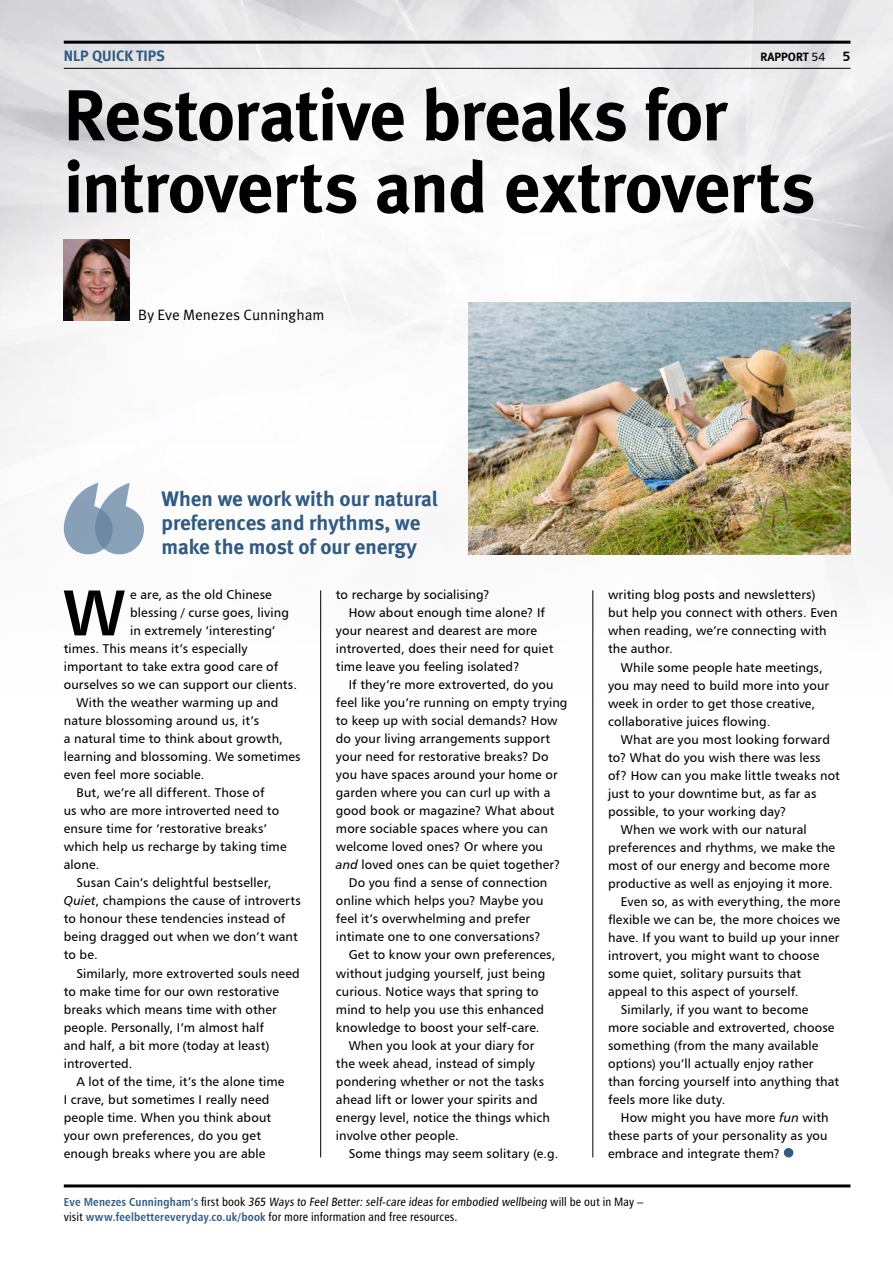
<style>
.page{position:relative;width:893px;height:1263px;background:#fff}
.page>*{position:absolute;margin:0;border:0;box-sizing:border-box;transform-origin:0 0}
.t1{font:700 72px/72px "Meta";letter-spacing:-.01em;color:#000}
.t2{font:64.65px "Humanist 777 BT Bold B";color:#000}
.t3{font:700 21px/24px "Meta";color:#305b83}
.t4{font:15px "Meta Normal LF";color:#000}
.t5{font:700 15px "Meta";color:#305b83}
.t6{font:13.5px "Humanist 777 BT Bold B";color:#000}
.t7{font:12.75px/18px "Humanist 777 BT Roman B";letter-spacing:.01em;color:#000}
.t8{font:12px/15px "Humanist 777 BT Roman Condensed B";letter-spacing:.015em;color:#000}
.t9{font:700 12px "Meta";color:#000}
.s1{font-family:"Humanist 777 BT Roman B";font-weight:400}
.s2{font-family:"Humanist 777 BT Italic B"}
.s3{font-family:"Humanist 777 BT Bold Condensed B";font-size:11.7px;color:#305b83}
</style>
<div class="page">
<img style="left:0;top:0;width:893px;height:698px">
<img style="left:64px;top:239px;width:66px;height:81px">
<img style="left:469px;top:302px;width:381px;height:252px">
<hr style="left:64px;top:41px;width:786px;height:3px;background:#000">
<hr style="left:64px;top:68px;width:786px;height:1px;background:#000">
<hr style="left:64px;top:1184px;width:786px;height:3px;background:#000">
<hr style="left:320px;top:590px;width:1px;height:567px;background:#000">
<hr style="left:592px;top:590px;width:1px;height:567px;background:#000">
<div style="left:784px;top:1148px;width:9px;height:9px;background:#305b83;border-radius:50%"></div>
<svg style="left:63px;top:483px;width:82px;height:72px"></svg>
<p class="t5" style="left:64px;top:47px;width:101px">NLP Quick Ti ps</p>
<p class="t9" style="left:760px;top:50px;width:66px">RApport <span class="s1">54</span></p>
<p class="t6" style="left:842px;top:48px;width:10px">5</p>
<h1 class="t1" style="left:64px;top:78px;width:753px">Restorative breaks for introverts and extroverts</h1>
<p class="t4" style="left:138px;top:306px;width:188px">By Eve Menezes Cunningham</p>
<h3 class="t3" style="left:162px;top:487px;width:278px">When we work with our natural preferences and rhythms, we make the most of our energy</h3>
<h2 class="t2" style="left:63px;top:572px;width:64px">W</h2>
<p class="t7" style="left:130px;top:586px;width:143px">e are, as the old Chinese</p>
<p class="t7" style="left:130px;top:604px;width:160px">blessing / curse goes, living</p>
<p class="t7" style="left:130px;top:622px;width:147px">in extremely ‘interesting’</p>
<p class="t7" style="left:64px;top:640px;width:185px">times. This means it’s especially</p>
<p class="t7" style="left:64px;top:658px;width:216px">important to take extra good care of</p>
<p class="t7" style="left:64px;top:676px;width:235px">ourselves so we can support our clients.</p>
<p class="t7" style="left:77px;top:694px;width:203px">With the weather warming up and</p>
<p class="t7" style="left:64px;top:712px;width:197px">nature blossoming around us, it’s</p>
<p class="t7" style="left:64px;top:730px;width:221px">a natural time to think about growth,</p>
<p class="t7" style="left:64px;top:748px;width:238px">learning and blossoming. We sometimes</p>
<p class="t7" style="left:64px;top:766px;width:142px">even feel more sociable.</p>
<p class="t7" style="left:77px;top:784px;width:190px">But, we’re all different. Those of</p>
<p class="t7" style="left:64px;top:802px;width:217px">us who are more introverted need to</p>
<p class="t7" style="left:64px;top:820px;width:205px">ensure time for ‘restorative breaks’</p>
<p class="t7" style="left:64px;top:838px;width:224px">which help us recharge by taking time</p>
<p class="t7" style="left:64px;top:856px;width:37px">alone.</p>
<p class="t7" style="left:77px;top:874px;width:196px">Susan Cain’s delightful bestseller,</p>
<p class="t7" style="left:64px;top:892px;width:238px"><span class="s2">Quiet</span>, champions the cause of introverts</p>
<p class="t7" style="left:64px;top:910px;width:223px">to honour these tendencies instead of</p>
<p class="t7" style="left:64px;top:928px;width:235px">being dragged out when we don’t want</p>
<p class="t7" style="left:64px;top:946px;width:35px">to be.</p>
<p class="t7" style="left:77px;top:964px;width:225px">Similarly, more extroverted souls need</p>
<p class="t7" style="left:64px;top:982px;width:217px">to make time for our own restorative</p>
<p class="t7" style="left:64px;top:1000px;width:215px">breaks which means time with other</p>
<p class="t7" style="left:64px;top:1018px;width:202px">people. Personally, I’m almost half</p>
<p class="t7" style="left:64px;top:1036px;width:207px">and half, a bit more (today at least)</p>
<p class="t7" style="left:64px;top:1054px;width:70px">introverted.</p>
<p class="t7" style="left:77px;top:1072px;width:209px">A lot of the time, it’s the alone time</p>
<p class="t7" style="left:64px;top:1090px;width:207px">I crave, but sometimes I really need</p>
<p class="t7" style="left:64px;top:1108px;width:209px">people time. When you think about</p>
<p class="t7" style="left:64px;top:1126px;width:199px">your own preferences, do you get</p>
<p class="t7" style="left:64px;top:1144px;width:203px">enough breaks where you are able</p>
<p class="t7" style="left:336px;top:586px;width:155px">to recharge by socialising?</p>
<p class="t7" style="left:349px;top:604px;width:198px">How about enough time alone? If</p>
<p class="t7" style="left:336px;top:622px;width:203px">your nearest and dearest are more</p>
<p class="t7" style="left:336px;top:640px;width:219px">introverted, does their need for quiet</p>
<p class="t7" style="left:336px;top:658px;width:185px">time leave you feeling isolated?</p>
<p class="t7" style="left:349px;top:676px;width:206px">If they’re more extroverted, do you</p>
<p class="t7" style="left:336px;top:694px;width:233px">feel like you’re running on empty trying</p>
<p class="t7" style="left:336px;top:712px;width:223px">to keep up with social demands? How</p>
<p class="t7" style="left:336px;top:730px;width:216px">do your living arrangements support</p>
<p class="t7" style="left:336px;top:748px;width:214px">your need for restorative breaks? Do</p>
<p class="t7" style="left:336px;top:766px;width:223px">you have spaces around your home or</p>
<p class="t7" style="left:336px;top:784px;width:216px">garden where you can curl up with a</p>
<p class="t7" style="left:336px;top:802px;width:220px">good book or magazine? What about</p>
<p class="t7" style="left:336px;top:820px;width:213px">more sociable spaces where you can</p>
<p class="t7" style="left:336px;top:838px;width:209px">welcome loved ones? Or where you</p>
<p class="t7" style="left:336px;top:856px;width:226px"><span class="s2">and</span> loved ones can be quiet together?</p>
<p class="t7" style="left:349px;top:874px;width:200px">Do you find a sense of connection</p>
<p class="t7" style="left:336px;top:892px;width:209px">online which helps you? Maybe you</p>
<p class="t7" style="left:336px;top:910px;width:196px">feel it’s overwhelming and prefer</p>
<p class="t7" style="left:336px;top:928px;width:206px">intimate one to one conversations?</p>
<p class="t7" style="left:349px;top:946px;width:208px">Get to know your own preferences,</p>
<p class="t7" style="left:336px;top:964px;width:211px">without judging yourself, just being</p>
<p class="t7" style="left:336px;top:982px;width:204px">curious. Notice ways that spring to</p>
<p class="t7" style="left:336px;top:1000px;width:210px">mind to help you use this enhanced</p>
<p class="t7" style="left:336px;top:1018px;width:205px">knowledge to boost your self-care.</p>
<p class="t7" style="left:349px;top:1036px;width:187px">When you look at your diary for</p>
<p class="t7" style="left:336px;top:1054px;width:200px">the week ahead, instead of simply</p>
<p class="t7" style="left:336px;top:1072px;width:210px">pondering whether or not the tasks</p>
<p class="t7" style="left:336px;top:1090px;width:203px">ahead lift or lower your spirits and</p>
<p class="t7" style="left:336px;top:1108px;width:215px">energy level, notice the things which</p>
<p class="t7" style="left:336px;top:1126px;width:124px">involve other people.</p>
<p class="t7" style="left:349px;top:1144px;width:211px">Some things may seem solitary (e.g.</p>
<p class="t7" style="left:608px;top:586px;width:231px">writing blog posts and newsletters) but help you connect with others. Even when reading, we’re connecting with the author.</p>
<p class="t7" style="left:608px;top:658px;width:223px;text-indent:13px">While some people hate meetings, you may need to build more into your week in order to get those creative, collaborative juices flowing.</p>
<p class="t7" style="left:621px;top:730px;width:211px">What are you most looking forward</p>
<p class="t7" style="left:608px;top:748px;width:214px">to? What do you wish there was less</p>
<p class="t7" style="left:608px;top:766px;width:233px">of? How can you make little tweaks not</p>
<p class="t7" style="left:608px;top:784px;width:210px">just to your downtime but, as far as</p>
<p class="t7" style="left:608px;top:802px;width:180px">possible, to your working day?</p>
<p class="t7" style="left:621px;top:820px;width:187px">When we work with our natural</p>
<p class="t7" style="left:608px;top:838px;width:229px">preferences and rhythms, we make the</p>
<p class="t7" style="left:608px;top:856px;width:223px">most of our energy and become more</p>
<p class="t7" style="left:608px;top:874px;width:226px">productive as well as enjoying it more.</p>
<p class="t7" style="left:621px;top:892px;width:221px">Even so, as with everything, the more</p>
<p class="t7" style="left:608px;top:910px;width:233px">flexible we can be, the more choices we</p>
<p class="t7" style="left:608px;top:928px;width:233px">have. If you want to build up your inner</p>
<p class="t7" style="left:608px;top:946px;width:213px">introvert, you might want to choose</p>
<p class="t7" style="left:608px;top:964px;width:195px">some quiet, solitary pursuits that</p>
<p class="t7" style="left:608px;top:982px;width:192px">appeal to this aspect of yourself.</p>
<p class="t7" style="left:621px;top:1000px;width:189px">Similarly, if you want to become</p>
<p class="t7" style="left:608px;top:1018px;width:228px">more sociable and extroverted, choose</p>
<p class="t7" style="left:608px;top:1036px;width:212px">something (from the many available</p>
<p class="t7" style="left:608px;top:1054px;width:207px">options) you’ll actually enjoy rather</p>
<p class="t7" style="left:608px;top:1072px;width:233px">than forcing yourself into anything that</p>
<p class="t7" style="left:608px;top:1090px;width:119px">feels more like duty.</p>
<p class="t7" style="left:621px;top:1108px;width:209px">How might you have more <span class="s2">fun</span> with</p>
<p class="t7" style="left:608px;top:1126px;width:221px">these parts of your personality as you</p>
<p class="t7" style="left:608px;top:1144px;width:174px">embrace and integrate them?</p>
<p class="t8" style="left:64px;top:1194px;width:581px"><span class="s3">Eve Menezes Cunningham’s</span> first book 365 Ways to Feel Better: self-care ideas for embodied wellbeing will be out in May – visit <span class="s3">www.feelbettereveryday.co.uk/book</span> for more information and free resources.</p>
</div>
